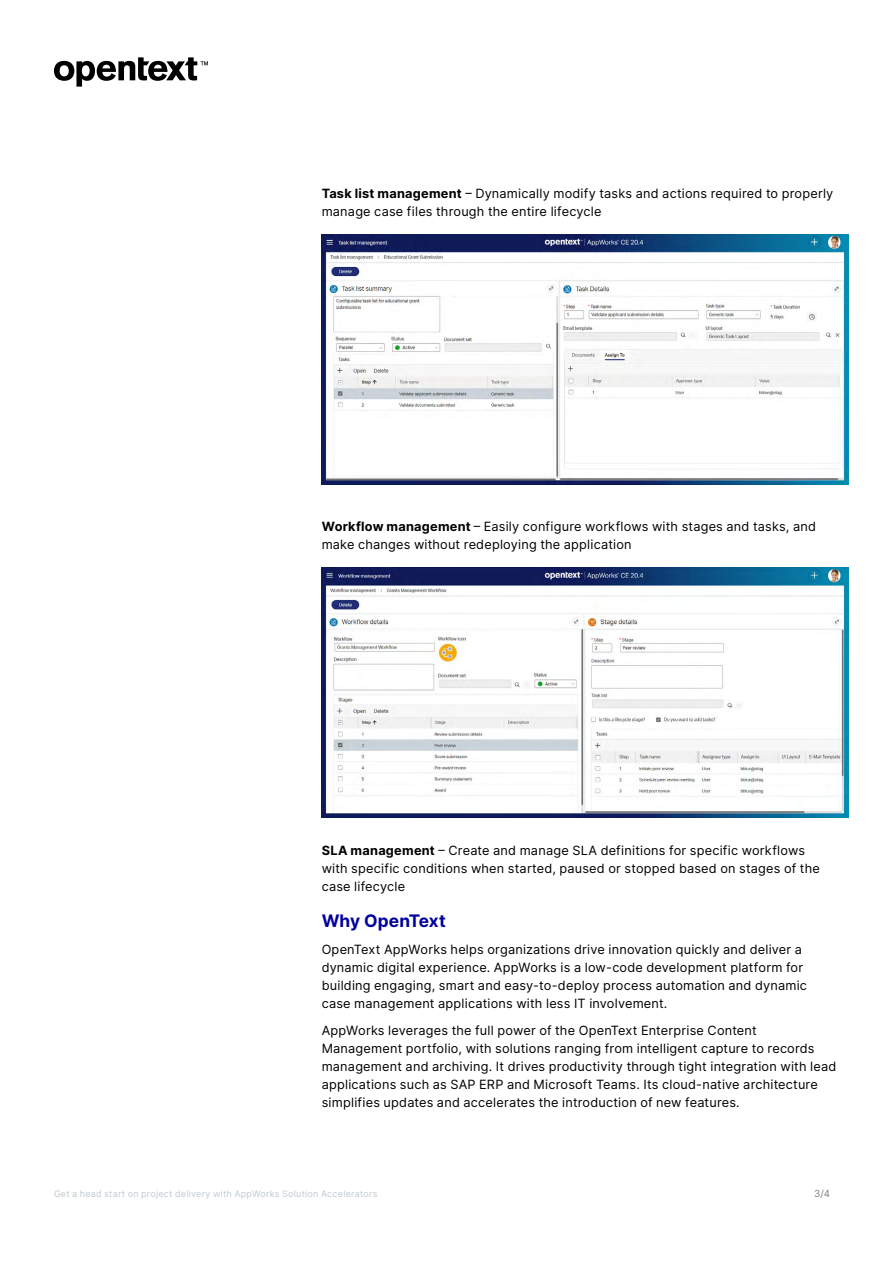
<style>
.page{position:relative;width:893px;height:1263px;background:#fff}
.page>*{position:absolute;margin:0;border:0;box-sizing:border-box;transform-origin:0 0}
.t1{font:700 17.25px "Inter";letter-spacing:.005em;color:#00009f}
.Body{font:12.75px/18px "Inter";letter-spacing:.015em;color:#000}
.t2{font:9.75px "Inter";color:#808080}
.t3{font:9px "Inter";letter-spacing:.03em;color:#bfc9cf}
.s1{font-weight:700}
</style>
<div class="page">
<svg style="left:54px;top:57px;width:154px;height:30px"></svg>
<img style="left:322px;top:567px;width:527px;height:251px">
<img style="left:322px;top:234px;width:527px;height:250px">
<p class="Body" style="left:322px;top:184px;width:513px"><span class="s1">Task list management</span> – Dynamically modify tasks and actions required to properly manage case files through the entire lifecycle</p>
<p class="Body" style="left:322px;top:517px;width:496px"><span class="s1">Workflow management</span> – Easily configure workflows with stages and tasks, and make changes without redeploying the application</p>
<p class="Body" style="left:322px;top:841px;width:500px"><span class="s1">SLA management</span> – Create and manage SLA definitions for specific workflows with specific conditions when started, paused or stopped based on stages of the case lifecycle</p>
<h3 class="t1" style="left:322px;top:908px;width:126px">Why OpenText</h3>
<p class="Body" style="left:322px;top:940px;width:487px">OpenText AppWorks helps organizations drive innovation quickly and deliver a dynamic digital experience. AppWorks is a low-code development platform for building engaging, smart and easy-to-deploy process automation and dynamic case management applications with less IT involvement.</p>
<p class="Body" style="left:322px;top:1021px;width:516px">AppWorks leverages the full power of the OpenText Enterprise Content Management portfolio, with solutions ranging from intelligent capture to records management and archiving. It drives productivity through tight integration with lead applications such as SAP ERP and Microsoft Teams. Its cloud-native architecture simplifies updates and accelerates the introduction of new features.</p>
<p class="t3" style="left:54px;top:1187px;width:325px">Get a head start on project delivery with AppWorks Solution Accelerators</p>
<p class="t2" style="left:814px;top:1186px;width:17px">3/4</p>
</div>
